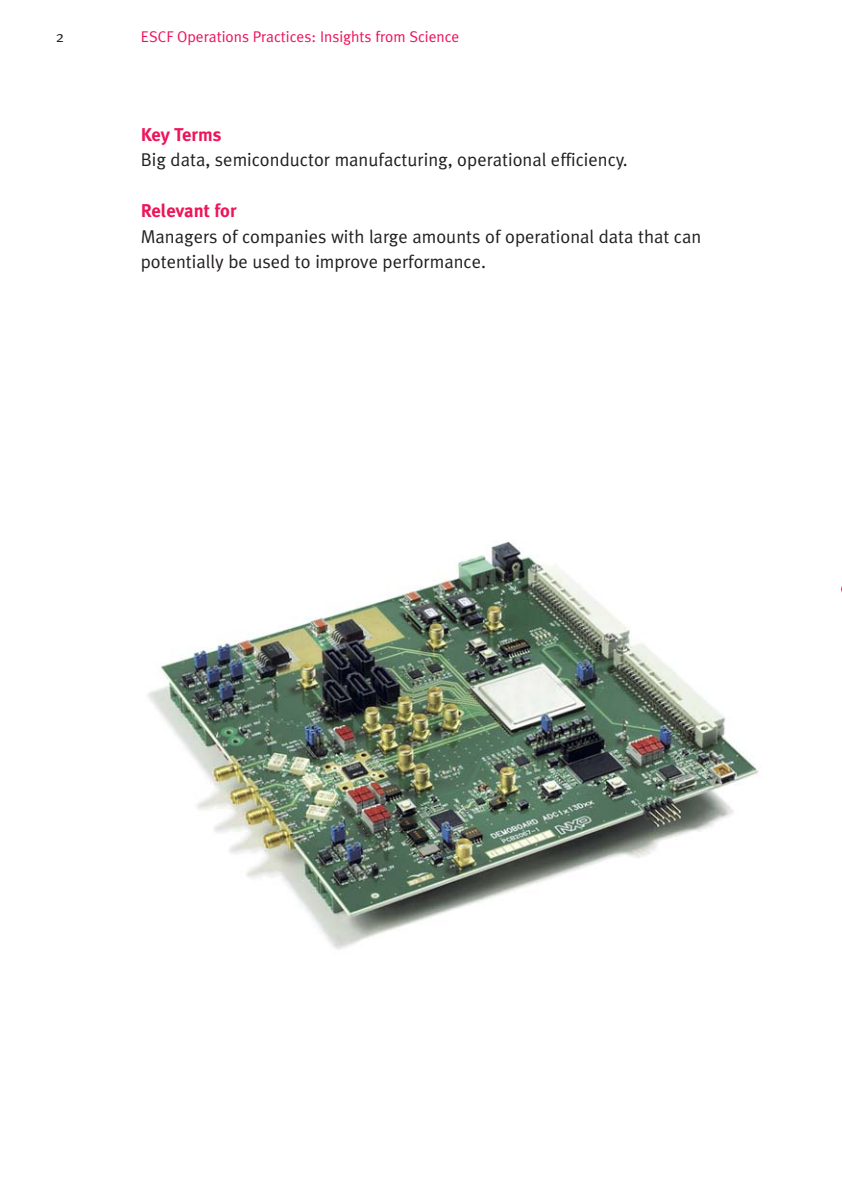
<style>
.page{position:relative;width:842px;height:1191px;background:#fff}
.page>*{position:absolute;margin:0;border:0;box-sizing:border-box;transform-origin:0 0}
.t1{font:18.4px/25.6px "Meta Plus Normal";color:#231f20}
.t2{font:700 18.4px "Meta Plus";color:#ed145a}
.t3{font:15.6px "Meta Plus Normal";color:#ed145a}
.t4{font:15.6px "Meta Plus Normal";color:#231f20}
</style>
<div class="page">
<img style="left:148px;top:541px;width:611px;height:409px">
<p class="t4" style="left:56px;top:31px;width:10px">2</p>
<p class="t3" style="left:141px;top:31px;width:320px">ESCF Operations Practices: Insights from Science</p>
<p class="t2" style="left:141px;top:127px;width:82px">Key Terms</p>
<p class="t1" style="left:141px;top:148px;width:488px">Big data, semiconductor manufacturing, operational efficiency.</p>
<p class="t2" style="left:141px;top:203px;width:97px">Relevant for</p>
<p class="t1" style="left:141px;top:225px;width:562px">Managers of companies with large amounts of operational data that can potentially be used to improve performance.</p>
</div>
